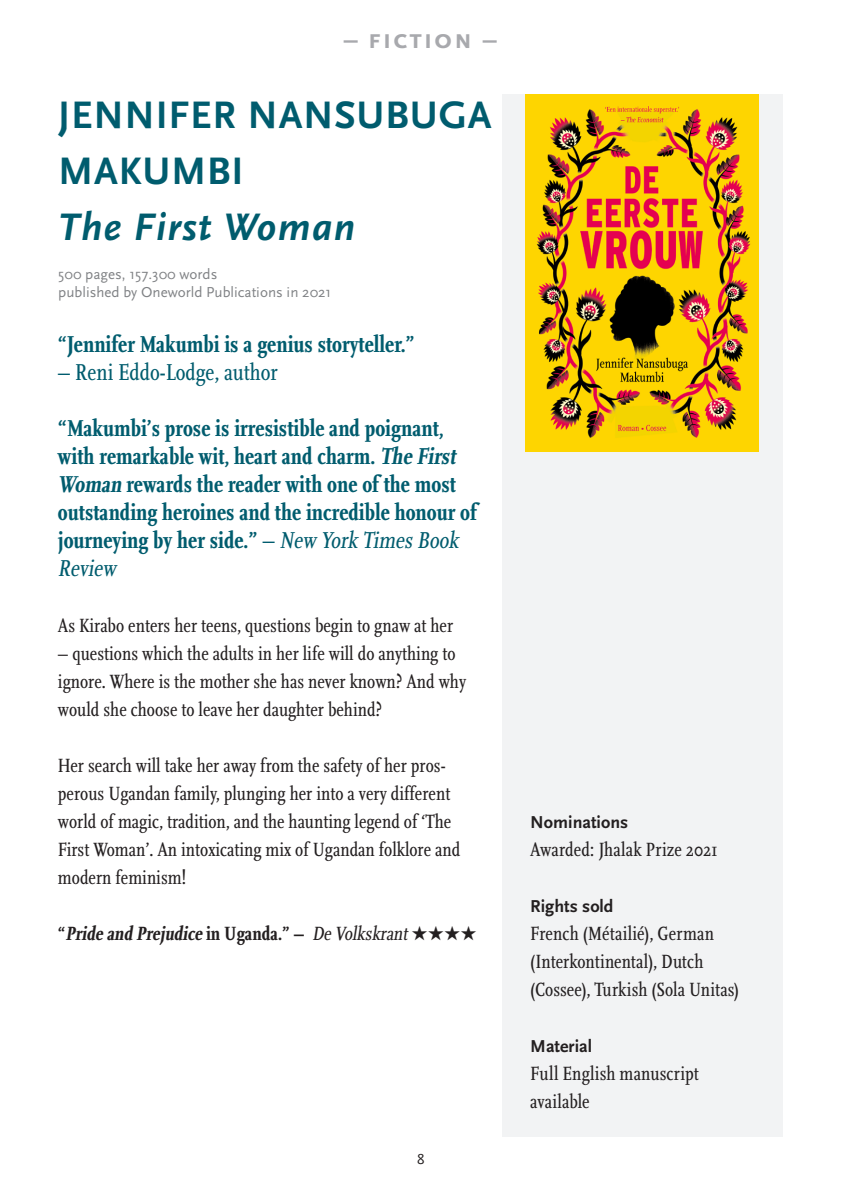
<style>
.page{position:relative;width:842px;height:1191px;background:#fff}
.page>*{position:absolute;margin:0;border:0;box-sizing:border-box;transform-origin:0 0}
.t1{font:700 40px/56px "Scala Sans Pro";letter-spacing:.02em;color:#005c6e}
.t2{font:italic 700 40px "Scala Sans Pro";letter-spacing:.03em;color:#005c6e}
.t3{font:700 28px "Scala Sans Pro";letter-spacing:.06em;color:#a8a9ad}
.QUOTE_KLEUR{font:700 condensed 24px/28px "Scala Pro";color:#005c6e}
.QUOTE_KLEUR-2{font:condensed 24px "Scala Pro";color:#005c6e}
.t4{font:condensed 20px/28px "Scala Pro";color:#231f20}
.t5{font:italic 700 condensed 20px "Scala Pro";color:#231f20}
.t6{font:18px "Scala Sans Bold LF";color:#231f20}
.INFO{font:15px "Scala Sans";color:#808285}
.t7{font:15px "Scala Sans";color:#231f20}
.s1{font-style:italic}
.s2{font-weight:400}
.s3{font-weight:400;font-style:italic}
.s4{font-style:normal}
</style>
<div class="page">
<div style="left:502px;top:94px;width:281px;height:1042px;background:#f2f3f4"></div>
<img style="left:526px;top:94px;width:233px;height:357px">
<p class="t3" style="left:344px;top:23px;width:154px">– fiction –</p>
<p class="t1" style="left:58px;top:87px;width:435px">JENNIFER NANSUBUGA<br>MAKUMBI</p>
<p class="t2" style="left:58px;top:204px;width:298px">The First Woman</p>
<p class="INFO" style="left:58px;top:266px;width:161px">500 pages, 157.300 words</p>
<p class="INFO" style="left:58px;top:284px;width:275px">published by Oneworld Publications in 2021</p>
<p class="QUOTE_KLEUR" style="left:58px;top:330px;width:358px">“Jennifer Makumbi is a genius storyteller.”</p>
<p class="QUOTE_KLEUR-2" style="left:58px;top:358px;width:221px">– Reni Eddo-Lodge, author</p>
<p class="QUOTE_KLEUR" style="left:58px;top:414px;width:420px">“Makumbi’s prose is irresistible and poignant, with remarkable wit, heart and charm. <span class="s1">The First Woman</span> rewards the reader with one of the most outstanding heroines and the incredible honour of journeying by her side.” <span class="s2">–</span> <span class="s3">New York TimesBook Review</span></p>
<p class="t4" style="left:58px;top:611px;width:397px">As Kirabo enters her teens, questions begin to gnaw at her</p>
<p class="t4" style="left:58px;top:639px;width:410px">– questions which the adults in her life will do anything to ignore. Where is the mother she has never known? And why would she choose to leave her daughter behind?</p>
<p class="t4" style="left:58px;top:751px;width:404px">Her search will take her away from the safety of her pros&shy;perous Ugandan family, plunging her into a very different world of magic, tradition, and the haunting legend of ‘The First Woman’. An intoxicating mix of Ugandan folklore and modern feminism!</p>
<p class="t5" style="left:58px;top:922px;width:420px"><span class="s4">“</span> Pride and Prejudice <span class="s4">i n U g a n d a . ” –</span> <span class="s2">De Volkskrant</span> ★ ★ ★ ★</p>
<p class="t7" style="left:417px;top:1151px;width:9px">8</p>
<p class="t6" style="left:530px;top:812px;width:99px">Nominations</p>
<p class="t4" style="left:530px;top:835px;width:189px">Awarded: Jhalak Prize 2021</p>
<p class="t6" style="left:530px;top:896px;width:85px">Rights sold</p>
<p class="t4" style="left:530px;top:919px;width:210px">French (Métailié), German (Interkontinental), Dutch (Cossee), Turkish (Sola Unitas)</p>
<p class="t6" style="left:530px;top:1036px;width:63px">Material</p>
<p class="t4" style="left:530px;top:1059px;width:170px">Full English manuscript available</p>
</div>
